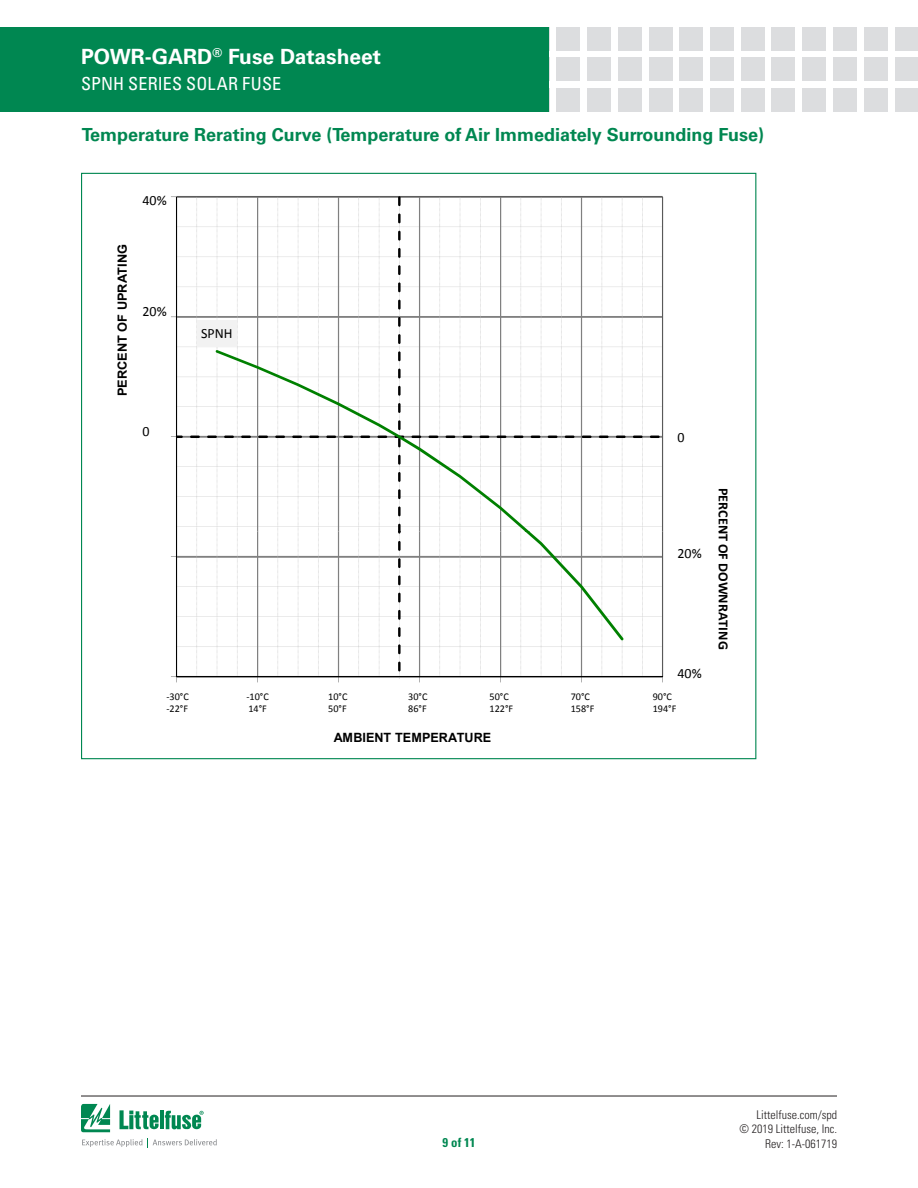
<style>
.page{position:relative;width:918px;height:1188px;background:#fff}
.page>*{position:absolute;margin:0;border:0;box-sizing:border-box;transform-origin:0 0}
.t1{font:700 21px "Univers LT Std";color:#fff}
.Green_Subheads{font:700 18px "Univers LT Std";color:#008751}
.t2{font:condensed 18px "Univers LT Std";letter-spacing:.01em;color:#fff}
.t3{font:14.1px "Calibri";letter-spacing:.005em;color:#000}
.t4{font:700 13.95px "Calibri";color:#000}
.t5{font:700 12.75px "Arial";color:#000}
.t6{font:700 condensed 12.75px "Univers LT Std";color:#008751}
.t7{font:700 12.6px "Arial";color:#000}
.t8{font:300 condensed 12px/14.4px "Univers LT Std";color:#231f20;text-align:right}
.t9{font:10.35px/12.6px "Calibri";color:#000}
</style>
<div class="page">
<svg style="left:81px;top:1104px;width:29px;height:28px"></svg>
<hr style="left:160px;top:1111px;width:4px;height:18px;background:#008751">
<svg style="left:165px;top:1111px;width:39px;height:18px"></svg>
<svg style="left:120px;top:1110px;width:39px;height:19px"></svg>
<svg style="left:82px;top:1139px;width:60px;height:8px"></svg>
<svg style="left:152px;top:1139px;width:65px;height:7px"></svg>
<hr style="left:81px;top:1096px;width:756px;height:1px;background:#231f20">
<div style="left:557px;top:27px;width:23px;height:23px;background:#dcdddf"></div>
<div style="left:557px;top:58px;width:23px;height:23px;background:#dcdddf"></div>
<div style="left:557px;top:88px;width:23px;height:24px;background:#dcdddf"></div>
<div style="left:587px;top:27px;width:24px;height:23px;background:#dcdddf"></div>
<div style="left:587px;top:58px;width:24px;height:23px;background:#dcdddf"></div>
<div style="left:587px;top:88px;width:24px;height:24px;background:#dcdddf"></div>
<div style="left:618px;top:27px;width:24px;height:23px;background:#dcdddf"></div>
<div style="left:618px;top:58px;width:24px;height:23px;background:#dcdddf"></div>
<div style="left:618px;top:88px;width:24px;height:24px;background:#dcdddf"></div>
<div style="left:649px;top:27px;width:23px;height:23px;background:#dcdddf"></div>
<div style="left:649px;top:58px;width:23px;height:23px;background:#dcdddf"></div>
<div style="left:649px;top:88px;width:23px;height:24px;background:#dcdddf"></div>
<div style="left:679px;top:27px;width:24px;height:23px;background:#dcdddf"></div>
<div style="left:679px;top:58px;width:24px;height:23px;background:#dcdddf"></div>
<div style="left:679px;top:88px;width:24px;height:24px;background:#dcdddf"></div>
<div style="left:710px;top:27px;width:24px;height:23px;background:#dcdddf"></div>
<div style="left:710px;top:58px;width:24px;height:23px;background:#dcdddf"></div>
<div style="left:710px;top:88px;width:24px;height:24px;background:#dcdddf"></div>
<div style="left:741px;top:27px;width:23px;height:23px;background:#dcdddf"></div>
<div style="left:741px;top:58px;width:23px;height:23px;background:#dcdddf"></div>
<div style="left:741px;top:88px;width:23px;height:24px;background:#dcdddf"></div>
<div style="left:772px;top:27px;width:23px;height:23px;background:#dcdddf"></div>
<div style="left:772px;top:58px;width:23px;height:23px;background:#dcdddf"></div>
<div style="left:772px;top:88px;width:23px;height:24px;background:#dcdddf"></div>
<div style="left:833px;top:27px;width:24px;height:23px;background:#dcdddf"></div>
<div style="left:833px;top:58px;width:24px;height:23px;background:#dcdddf"></div>
<div style="left:833px;top:88px;width:24px;height:24px;background:#dcdddf"></div>
<div style="left:802px;top:27px;width:24px;height:23px;background:#dcdddf"></div>
<div style="left:802px;top:58px;width:24px;height:23px;background:#dcdddf"></div>
<div style="left:802px;top:88px;width:24px;height:24px;background:#dcdddf"></div>
<div style="left:864px;top:27px;width:23px;height:23px;background:#dcdddf"></div>
<div style="left:864px;top:58px;width:23px;height:23px;background:#dcdddf"></div>
<div style="left:864px;top:88px;width:23px;height:24px;background:#dcdddf"></div>
<div style="left:895px;top:27px;width:23px;height:23px;background:#dcdddf"></div>
<div style="left:895px;top:58px;width:23px;height:23px;background:#dcdddf"></div>
<div style="left:895px;top:88px;width:23px;height:24px;background:#dcdddf"></div>
<div style="left:0;top:27px;width:549px;height:85px;background:#008751"></div>
<hr style="left:177px;top:196px;width:486px;height:2px;background:#808080">
<svg style="left:171px;top:197px;width:493px;height:485px"></svg>
<svg style="left:215px;top:532px;width:409px;height:109px"></svg>
<p class="t1" style="left:81px;top:44px;width:302px">POWR-GARD<sup>®</sup> Fuse Datasheet</p>
<p class="t2" style="left:81px;top:72px;width:202px">SPNH SERIES SOLAR FUSE</p>
<p class="Green_Subheads" style="left:82px;top:124px;width:684px">Temperature Rerating Curve (Temperature of Air Immediately Surrounding Fuse)</p>
<p class="t7" style="left:114px;top:396px;width:154px;rotate:-90deg">PERCENT OF UPRATING</p>
<p class="t3" style="left:143px;top:192px;width:26px">40%</p>
<p class="t3" style="left:143px;top:302px;width:26px">20%</p>
<p class="t3" style="left:143px;top:423px;width:9px">0</p>
<p class="t3" style="left:201px;top:324px;width:33px">SPNH</p>
<p class="t9" style="left:166px;top:690px;width:24px">‐30°C ‐22°F</p>
<p class="t9" style="left:246px;top:690px;width:24px">‐10°C<br>14°F</p>
<p class="t3" style="left:677px;top:428px;width:9px">0</p>
<p class="t3" style="left:677px;top:544px;width:26px">20%</p>
<p class="t4" style="left:732px;top:488px;width:163px;rotate:90deg">PERCENT OF DOWNRATING</p>
<p class="t3" style="left:677px;top:665px;width:26px">40%</p>
<p class="t9" style="left:328px;top:690px;width:21px">10°C<br>50°F</p>
<p class="t9" style="left:408px;top:690px;width:21px">30°C<br>86°F</p>
<p class="t9" style="left:490px;top:690px;width:25px">50°C<br>122°F</p>
<p class="t9" style="left:571px;top:690px;width:25px">70°C<br>158°F</p>
<p class="t9" style="left:653px;top:690px;width:25px">90°C<br>194°F</p>
<p class="t5" style="left:334px;top:729px;width:159px">AMBIENT TEMPERATURE</p>
<p class="t8" style="left:739px;top:1107px;width:99px">Littelfuse.com/spd<br>© 2019 Littelfuse, Inc.</p>
<p class="t6" style="left:443px;top:1134px;width:34px">9 of 11</p>
<p class="t8" style="left:765px;top:1136px;width:73px">Rev: 1-A-061719</p>
</div>
